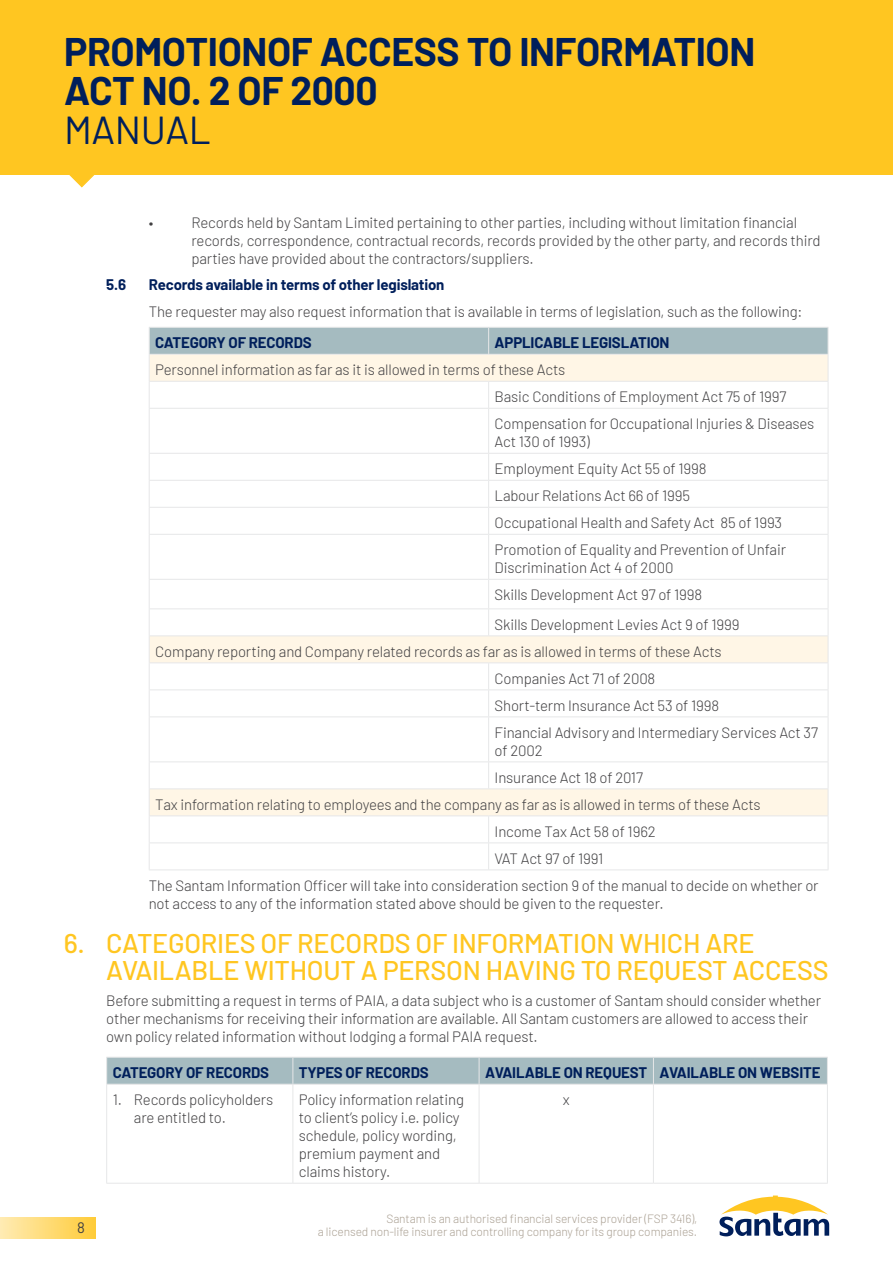
<style>
.page{position:relative;width:893px;height:1263px;background:#fff}
.page>*{position:absolute;margin:0;border:0;box-sizing:border-box;transform-origin:0 0}
.t1{font:700 39px/39px "Barlow";letter-spacing:-.01em;color:#001f5b}
.t2{font:39px "Barlow";letter-spacing:-.01em;color:#001f5b}
.t3{font:500 27px/27px "Barlow";letter-spacing:-.01em;color:#ffc621}
.t4{font:300 15px/18px "Barlow";letter-spacing:-.01em;color:#414042}
.t5{font:700 15px "Barlow";letter-spacing:-.01em;color:#001f5b}
.t6{font:15px "Barlow";color:#414042}
.t7{font:300 12px "Barlow";letter-spacing:-.01em;color:#aba194}
</style>
<div class="page">
<div style="left:0;top:0;width:893px;height:175px;background:#ffc621"></div>
<svg style="left:69px;top:175px;width:26px;height:13px"></svg>
<svg style="left:719px;top:1195px;width:110px;height:41px"></svg>
<div style="left:0;top:1217px;width:95px;height:21px;background:linear-gradient(to right,#ffebb4,#ffcc3a)"></div>
<svg style="left:150px;top:409px;width:678px;height:406px"></svg>
<svg style="left:149px;top:327px;width:680px;height:81px"></svg>
<hr style="left:149px;top:408px;width:340px;height:1px;background:#e6e7e8">
<hr style="left:149px;top:409px;width:1px;height:44px;background:#e6e7e8">
<hr style="left:489px;top:408px;width:339px;height:1px;background:#e6e7e8">
<hr style="left:488px;top:409px;width:1px;height:44px;background:#e6e7e8">
<hr style="left:828px;top:409px;width:1px;height:44px;background:#e6e7e8">
<hr style="left:149px;top:453px;width:340px;height:1px;background:#e6e7e8">
<hr style="left:489px;top:453px;width:339px;height:1px;background:#e6e7e8">
<hr style="left:149px;top:480px;width:340px;height:1px;background:#e6e7e8">
<hr style="left:489px;top:480px;width:339px;height:1px;background:#e6e7e8">
<hr style="left:149px;top:507px;width:340px;height:1px;background:#e6e7e8">
<svg style="left:149px;top:454px;width:1px;height:80px"></svg>
<hr style="left:489px;top:507px;width:339px;height:1px;background:#e6e7e8">
<svg style="left:488px;top:454px;width:1px;height:80px"></svg>
<svg style="left:828px;top:454px;width:1px;height:80px"></svg>
<hr style="left:149px;top:534px;width:340px;height:1px;background:#e6e7e8">
<hr style="left:149px;top:535px;width:1px;height:44px;background:#e6e7e8">
<hr style="left:489px;top:534px;width:339px;height:1px;background:#e6e7e8">
<hr style="left:488px;top:535px;width:1px;height:44px;background:#e6e7e8">
<hr style="left:828px;top:535px;width:1px;height:44px;background:#e6e7e8">
<hr style="left:149px;top:579px;width:340px;height:1px;background:#e6e7e8">
<hr style="left:489px;top:579px;width:339px;height:1px;background:#e6e7e8">
<hr style="left:149px;top:608px;width:340px;height:1px;background:#e6e7e8">
<hr style="left:489px;top:608px;width:339px;height:1px;background:#e6e7e8">
<svg style="left:488px;top:580px;width:1px;height:55px"></svg>
<hr style="left:149px;top:635px;width:340px;height:1px;background:#e6e7e8">
<hr style="left:489px;top:635px;width:339px;height:1px;background:#e6e7e8">
<hr style="left:149px;top:662px;width:340px;height:1px;background:#e6e7e8">
<hr style="left:489px;top:662px;width:339px;height:1px;background:#e6e7e8">
<hr style="left:149px;top:689px;width:340px;height:1px;background:#e6e7e8">
<svg style="left:149px;top:580px;width:1px;height:136px"></svg>
<hr style="left:489px;top:689px;width:339px;height:1px;background:#e6e7e8">
<svg style="left:488px;top:663px;width:1px;height:53px"></svg>
<svg style="left:828px;top:580px;width:1px;height:136px"></svg>
<hr style="left:149px;top:716px;width:340px;height:1px;background:#e6e7e8">
<hr style="left:149px;top:717px;width:1px;height:44px;background:#e6e7e8">
<hr style="left:489px;top:716px;width:339px;height:1px;background:#e6e7e8">
<hr style="left:488px;top:717px;width:1px;height:44px;background:#e6e7e8">
<hr style="left:828px;top:717px;width:1px;height:44px;background:#e6e7e8">
<hr style="left:149px;top:761px;width:340px;height:1px;background:#e6e7e8">
<hr style="left:489px;top:761px;width:339px;height:1px;background:#e6e7e8">
<svg style="left:488px;top:762px;width:1px;height:26px"></svg>
<hr style="left:149px;top:788px;width:340px;height:1px;background:#e6e7e8">
<hr style="left:489px;top:788px;width:339px;height:1px;background:#e6e7e8">
<hr style="left:149px;top:815px;width:340px;height:1px;background:#e6e7e8">
<hr style="left:489px;top:815px;width:339px;height:1px;background:#e6e7e8">
<hr style="left:149px;top:842px;width:340px;height:1px;background:#e6e7e8">
<svg style="left:149px;top:762px;width:1px;height:107px"></svg>
<hr style="left:489px;top:842px;width:339px;height:1px;background:#e6e7e8">
<svg style="left:488px;top:816px;width:1px;height:53px"></svg>
<svg style="left:828px;top:762px;width:1px;height:107px"></svg>
<hr style="left:149px;top:869px;width:340px;height:1px;background:#e6e7e8">
<hr style="left:489px;top:869px;width:339px;height:1px;background:#e6e7e8">
<svg style="left:106px;top:1057px;width:722px;height:27px;background:#a7bcc1"></svg>
<hr style="left:106px;top:1084px;width:187px;height:1px;background:#e6e7e8">
<hr style="left:106px;top:1084px;width:1px;height:99px;background:#e6e7e8">
<hr style="left:293px;top:1084px;width:186px;height:1px;background:#e6e7e8">
<hr style="left:292px;top:1084px;width:1px;height:99px;background:#e6e7e8">
<hr style="left:479px;top:1084px;width:174px;height:1px;background:#e6e7e8">
<hr style="left:479px;top:1084px;width:1px;height:99px;background:#e6e7e8">
<hr style="left:653px;top:1084px;width:175px;height:1px;background:#e6e7e8">
<hr style="left:653px;top:1084px;width:1px;height:99px;background:#e6e7e8">
<hr style="left:827px;top:1084px;width:1px;height:99px;background:#e6e7e8">
<hr style="left:106px;top:1183px;width:187px;height:1px;background:#e6e7e8">
<hr style="left:293px;top:1183px;width:186px;height:1px;background:#e6e7e8">
<hr style="left:479px;top:1183px;width:174px;height:1px;background:#e6e7e8">
<hr style="left:653px;top:1183px;width:175px;height:1px;background:#e6e7e8">
<h1 class="t1" style="left:64px;top:29px;width:693px">PROMOTIONOF ACCESS TO INFORMATION<br>ACT NO. 2 OF 2000</h1>
<h1 class="t2" style="left:64px;top:101px;width:148px">MANUAL</h1>
<p class="t4" style="left:149px;top:212px;width:6px">•</p>
<p class="t4" style="left:191px;top:212px;width:631px">Records held by Santam Limited pertaining to other parties, including without limitation financial records, correspondence, contractual records, records provided by the other party, and records third parties have provided about the contractors/suppliers.</p>
<p class="t5" style="left:106px;top:274px;width:21px">5.6</p>
<p class="t5" style="left:149px;top:274px;width:297px">Records available in terms of other legislation</p>
<p class="t4" style="left:149px;top:301px;width:655px">The requester may also request information that is available in terms of legislation, such as the following:</p>
<p class="t5" style="left:155px;top:332px;width:158px">CATEGORY OF RECORDS</p>
<p class="t5" style="left:495px;top:332px;width:176px">APPLICABLE LEGISLATION</p>
<p class="t4" style="left:495px;top:355px;width:321px;line-height:27px;text-indent:-339px">Personnel information as far as it is allowed in terms of these Acts<br>Basic Conditions of Employment Act 75 of 1997<br>Compensation for Occupational Injuries &amp; Diseases</p>
<p class="t4" style="left:495px;top:427px;width:293px;line-height:27px">Act 130 of 1993)<br>Employment Equity Act 55 of 1998<br>Labour Relations Act 66 of 1995<br>Occupational Health and Safety Act 85 of 1993<br>Promotion of Equality and Prevention of Unfair</p>
<p class="t4" style="left:495px;top:553px;width:209px;line-height:27px">Discrimination Act 4 of 2000<br>Skills Development Act 97 of 1998</p>
<p class="t4" style="left:495px;top:614px;width:246px">Skills Development Levies Act 9 of 1999</p>
<p class="t4" style="left:155px;top:641px;width:568px">Company reporting and Company related records as far as is allowed in terms of these Acts</p>
<p class="t4" style="left:495px;top:668px;width:162px">Companies Act 71 of 2008</p>
<p class="t4" style="left:495px;top:695px;width:226px">Short-term Insurance Act 53 of 1998</p>
<p class="t4" style="left:495px;top:722px;width:325px">Financial Advisory and Intermediary Services Act 37</p>
<p class="t4" style="left:495px;top:740px;width:50px">of 2002</p>
<p class="t4" style="left:495px;top:767px;width:150px">Insurance Act 18 of 2017</p>
<p class="t4" style="left:155px;top:794px;width:607px">Tax information relating to employees and the company as far as is allowed in terms of these Acts</p>
<p class="t4" style="left:495px;top:821px;width:163px">Income Tax Act 58 of 1962</p>
<p class="t4" style="left:495px;top:848px;width:110px">VAT Act 97 of 1991</p>
<p class="t4" style="left:149px;top:875px;width:671px">The Santam Information Officer will take into consideration section 9 of the manual to decide on whether or</p>
<p class="t4" style="left:149px;top:893px;width:516px">not access to any of the information stated above should be given to the requester.</p>
<h2 class="t3" style="left:106px;top:927px;width:724px;text-indent:-43px">6. CATEGORIES OF RECORDS OF INFORMATION WHICH ARE<br>AVAILABLE WITHOUT A PERSON HAVING TO REQUEST ACCESS</h2>
<p class="t4" style="left:106px;top:991px;width:716px">Before submitting a request in terms of PAIA, a data subject who is a customer of Santam should consider whether other mechanisms for receiving their information are available. All Santam customers are allowed to access their own policy related information without lodging a formal PAIA request.</p>
<p class="t5" style="left:113px;top:1062px;width:158px">CATEGORY OF RECORDS</p>
<p class="t5" style="left:299px;top:1062px;width:131px">TYPES OF RECORDS</p>
<p class="t5" style="left:485px;top:1062px;width:337px">AVAILABLE ON REQUEST AVAILABLE ON WEBSITE</p>
<p class="t4" style="left:134px;top:1090px;width:141px;text-indent:-21px">1. Records policyholders are entitled to.</p>
<p class="t4" style="left:299px;top:1090px;width:167px">Policy information relating to client’s policy i.e. policy schedule, policy wording, premium payment and claims history.</p>
<p class="t4" style="left:563px;top:1090px;width:8px">x</p>
<p class="t7" style="left:386px;top:1210px;width:312px">Santam is an authorised financial services provider (FSP 3416),</p>
<p class="t6" style="left:77px;top:1217px;width:9px">8</p>
<p class="t7" style="left:318px;top:1223px;width:381px">a licensed non-life insurer and controlling company for its group companies.</p>
</div>
